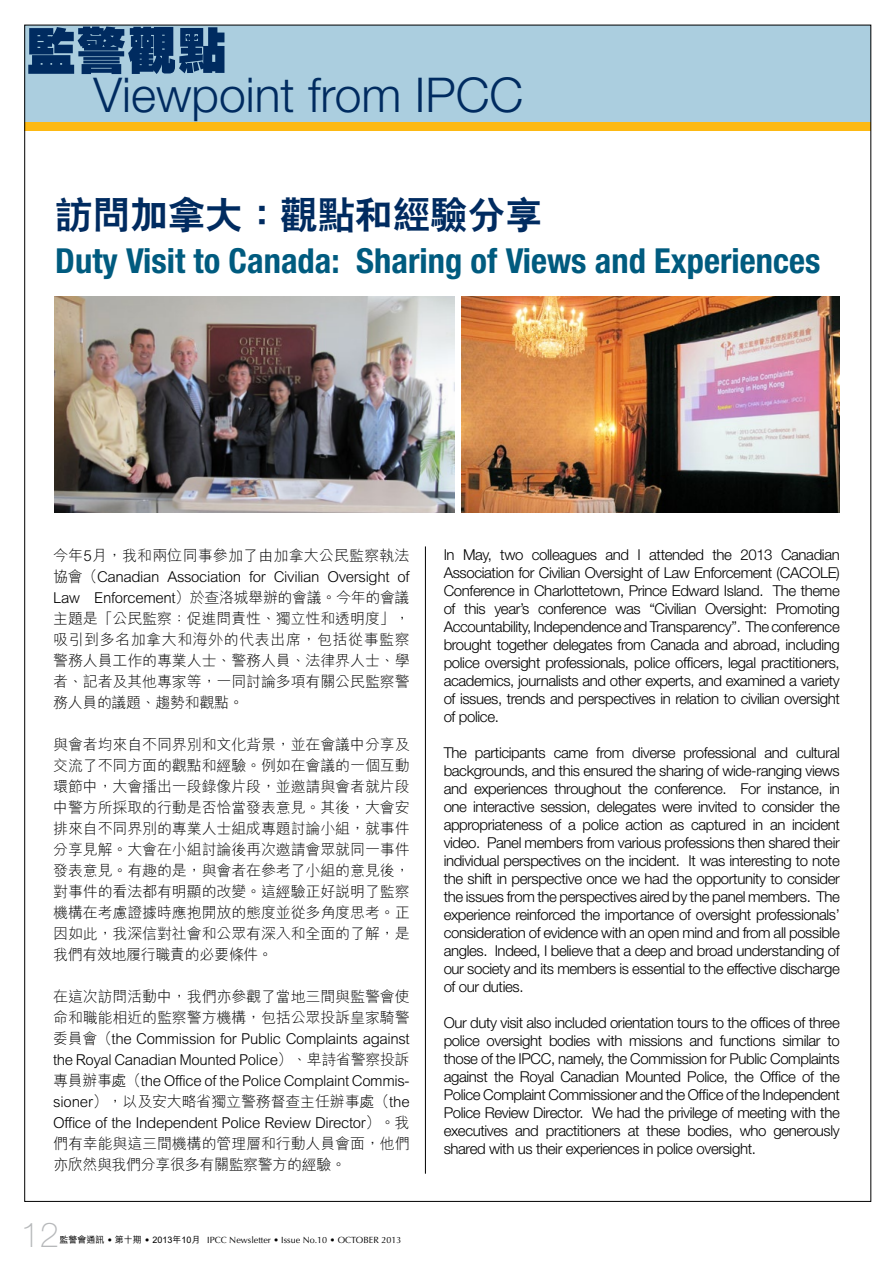
<style>
.page{position:relative;width:893px;height:1263px;background:#fff}
.page>*{position:absolute;margin:0;border:0;box-sizing:border-box;transform-origin:0 0}
.t1{font:800 50.25px "C Hei HK";color:#002b60}
.t2{font:300 48px "Helvetica Neue";color:#002b60}
.t3{font:800 37.5px "C Hei 2 HK";color:#002b60}
.t4{font:700 condensed 34.5px "Helvetica Neue";color:#005b7f}
.t5{font:100 34.5px "Helvetica Neue";color:#b6b8ba}
.t6{font:300 15px/18px "Helvetica Neue";letter-spacing:-.025em;color:#000;text-align:justify}
.t7{font:300 15px/21px "M Hei HK";letter-spacing:-.01em;color:#000;text-align:justify}
.t8{font:9px "Optima";color:#000}
.s1{font-family:"M Hei HK";font-weight:500}
</style>
<div class="page">
<div style="left:25px;top:25px;width:846px;height:105px;background:#abcedf"></div>
<div style="left:25px;top:122px;width:846px;height:9px;background:#fdb913"></div>
<img style="left:55px;top:297px;width:400px;height:216px">
<img style="left:461px;top:297px;width:379px;height:215px">
<hr style="left:425px;top:546px;width:1px;height:628px;background:#000">
<h1 class="t1" style="left:26px;top:17px;width:202px">監警觀點</h1>
<h1 class="t2" style="left:93px;top:65px;width:431px">Viewpoint from IPCC</h1>
<h2 class="t3" style="left:55px;top:190px;width:489px">訪問加拿大：觀點和經驗分享</h2>
<h2 class="t4" style="left:55px;top:240px;width:766px">Duty Visit to Canada: Sharing of Views and Experiences</h2>
<p class="t7" style="left:53px;top:544px;width:358px">今年5月，我和兩位同事參加了由加拿大公民監察執法協會（Canadian Association for Civilian Oversight of Law Enforcement）於查洛城舉辦的會議。今年的會議主題是「公民監察：促進問責性、獨立性和透明度」，吸引到多名加拿大和海外的代表出席，包括從事監察警務人員工作的專業人士、警務人員、法律界人士、學者、記者及其他專家等，一同討論多項有關公民監察警務人員的議題、趨勢和觀點。</p>
<p class="t7" style="left:53px;top:733px;width:358px">與會者均來自不同界別和文化背景，並在會議中分享及交流了不同方面的觀點和經驗。例如在會議的一個互動環節中，大會播出一段錄像片段，並邀請與會者就片段中警方所採取的行動是否恰當發表意見。其後，大會安排來自不同界別的專業人士組成專題討論小組，就事件分享見解。大會在小組討論後再次邀請會眾就同一事件發表意見。有趣的是，與會者在參考了小組的意見後，對事件的看法都有明顯的改變。這經驗正好說明了監察機構在考慮證據時應抱開放的態度並從多角度思考。正因如此，我深信對社會和公眾有深入和全面的了解，是我們有效地履行職責的必要條件。</p>
<p class="t7" style="left:53px;top:985px;width:358px">在這次訪問活動中，我們亦參觀了當地三間與監警會使命和職能相近的監察警方機構，包括公眾投訴皇家騎警委員會（the Commission for Public Complaints against the Royal Canadian Mounted Police）、卑詩省警察投訴專員辦事處（the Office of the Police Complaint Commis&shy;sioner），以及安大略省獨立警務督查主任辦事處（the Office of the Independent Police Review Director）。我們有幸能與這三間機構的管理層和行動人員會面，他們亦欣然與我們分享很多有關監察警方的經驗。</p>
<p class="t5" style="left:21px;top:1215px;width:40px">12</p>
<p class="t8" style="left:60px;top:1234px;width:343px"><span class="s1">監警會通訊</span> • <span class="s1">第十期</span> • <span class="s1">2013年10月</span> IPCC Newsletter • Issue No.10 • OCTOBER 2013</p>
<p class="t6" style="left:444px;top:546px;width:398px">In May, two colleagues and I attended the 2013 Canadian Association for Civilian Oversight of Law Enforcement (CACOLE)<br>Conference in Charlottetown, Prince Edward Island. The theme of this year’s conference was “Civilian Oversight: Promoting Accountability, Independence and Transparency”. The conference brought together delegates from Canada and abroad, including police oversight professionals, police officers, legal practitioners, academics, journalists and other experts, and examined a variety of issues, trends and perspectives in relation to civilian oversight of police.</p>
<p class="t6" style="left:444px;top:744px;width:398px">The participants came from diverse professional and cultural backgrounds, and this ensured the sharing of wide-ranging views and experiences throughout the conference. For instance, in one interactive session, delegates were invited to consider the appropriateness of a police action as captured in an incident video. Panel members from various professions then shared their individual perspectives on the incident. It was interesting to note the shift in perspective once we had the opportunity to consider the issues from the perspectives aired by the panel members. The experience reinforced the importance of oversight professionals’ consideration of evidence with an open mind and from all possible angles. Indeed, I believe that a deep and broad understanding of our society and its members is essential to the effective discharge of our duties.</p>
<p class="t6" style="left:444px;top:1014px;width:398px">Our duty visit also included orientation tours to the offices of three police oversight bodies with missions and functions similar to those of the IPCC, namely, the Commission for Public Complaints against the Royal Canadian Mounted Police, the Office of the Police Complaint Commissioner and the Office of the Independent Police Review Director. We had the privilege of meeting with the executives and practitioners at these bodies, who generously shared with us their experiences in police oversight.</p>
</div>
